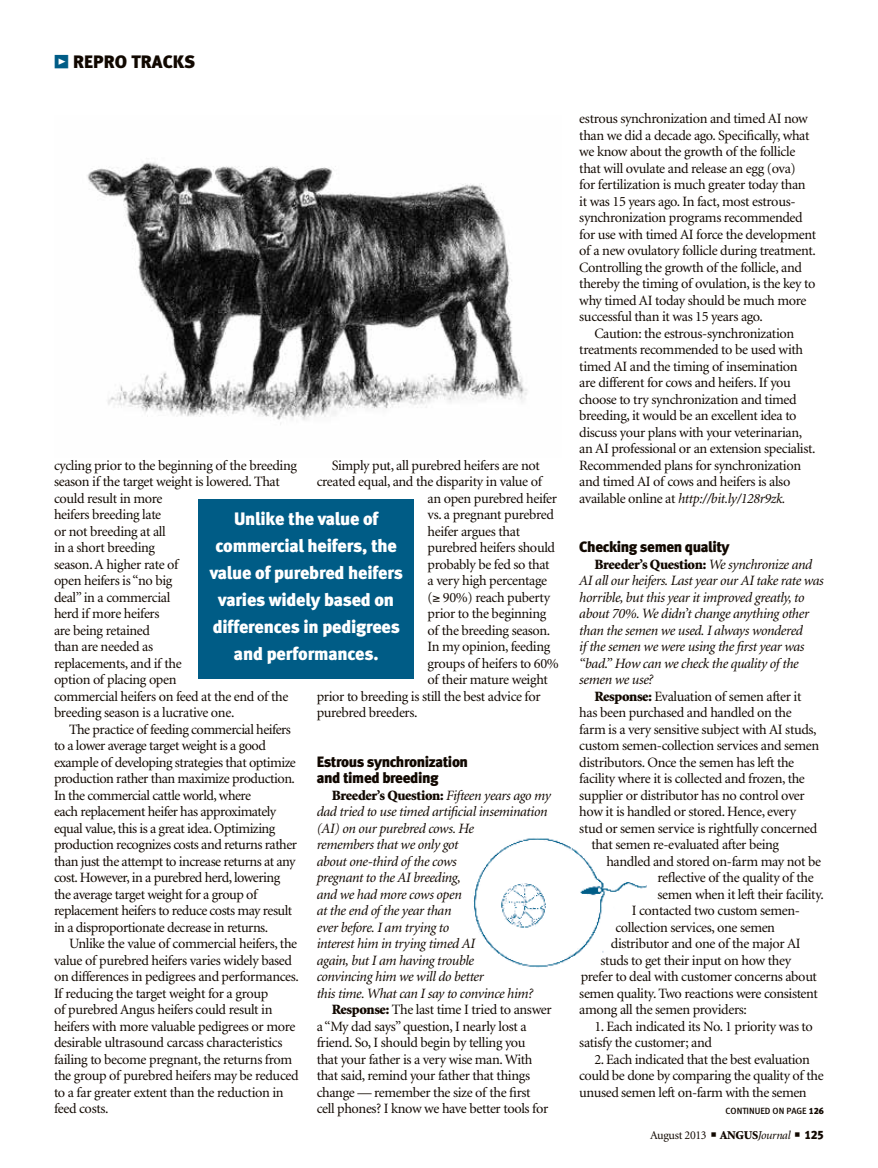
<style>
.page{position:relative;width:878px;height:1168px;background:#fff}
.page>*{position:absolute;margin:0;border:0;box-sizing:border-box;transform-origin:0 0}
.pull_quote{font:18px/27px "Meta Black LF";letter-spacing:-.01em;color:#fff;text-align:center}
.t1{font:18px "Meta Black LF";letter-spacing:.01em;color:#110800}
.subhead{font:15px/16.5px "Meta Black LF";letter-spacing:-.025em;color:#110800}
.body_text{font:14.25px/16.5px "Minion";letter-spacing:-.025em;color:#110800}
.body_text-2{font:italic 14.25px/16.5px "Minion";letter-spacing:-.025em;color:#110800}
.t2{font:12px "Minion";letter-spacing:-.025em;color:#110800}
.t3{font:9px "Meta Medium LF";color:#110800}
.s1{font-family:"Meta Black Expert";color:#005c86}
.s2{font-weight:900;font-style:normal}
.s3{font-weight:900}
.s4{font-style:italic}
.s5{font-family:"Meta Black LF"}
</style>
<div class="page">
<img style="left:473px;top:838px;width:174px;height:130px">
<div style="left:198px;top:499px;width:216px;height:179px;background:#005c86"></div>
<img style="left:87px;top:162px;width:441px;height:263px">
<p class="t1" style="left:54px;top:51px;width:143px"><span class="s1">z</span> REPRO TRACKS</p>
<p class="body_text" style="left:54px;top:457px;width:244px">cycling prior to the beginning of the breeding season if the target weight is lowered. That could result in more<br>heifers breeding late<br>or not breeding at all<br>in a short breeding<br>season. A higher rate of<br>open heifers is “no big<br>deal” in a commercial<br>herd if more heifers<br>are being retained<br>than are needed as<br>replacements, and if the<br>option of placing open<br>commercial heifers on feed at the end of the breeding season is a lucrative one.</p>
<p class="body_text" style="left:54px;top:721px;width:244px;text-indent:15px">The practice of feeding commercial heifers to a lower average target weight is a good example of developing strategies that optimize production rather than maximize production.<br>In the commercial cattle world, where<br>each replacement heifer has approximately equal value, this is a great idea. Optimizing production recognizes costs and returns rather than just the attempt to increase returns at any cost. However, in a purebred herd, lowering the average target weight for a group of replacement heifers to reduce costs may result in a disproportionate decrease in returns.</p>
<p class="body_text" style="left:54px;top:936px;width:246px;text-indent:15px">Unlike the value of commercial heifers, the value of purebred heifers varies widely based on differences in pedigrees and performances.<br>If reducing the target weight for a group<br>of purebred Angus heifers could result in heifers with more valuable pedigrees or more desirable ultrasound carcass characteristics failing to become pregnant, the returns from the group of purebred heifers may be reduced to a far greater extent than the reduction in feed costs.</p>
<p class="body_text" style="left:332px;top:457px;width:210px">Simply put, all purebred heifers are not</p>
<p class="body_text" style="left:316px;top:474px;width:227px">created equal, and the disparity in value of</p>
<p class="body_text" style="left:427px;top:490px;width:131px">an open purebred heifer</p>
<p class="body_text" style="left:427px;top:507px;width:128px">vs. a pregnant purebred</p>
<p class="body_text" style="left:427px;top:523px;width:94px">heifer argues that</p>
<p class="body_text" style="left:427px;top:540px;width:129px">purebred heifers should</p>
<p class="body_text" style="left:427px;top:556px;width:124px">probably be fed so that</p>
<p class="body_text" style="left:427px;top:573px;width:121px">a very high percentage</p>
<p class="body_text" style="left:427px;top:589px;width:124px">(≥ 90%) reach puberty</p>
<p class="body_text" style="left:427px;top:606px;width:120px">prior to the beginning</p>
<p class="body_text" style="left:427px;top:622px;width:124px">of the breeding season.</p>
<p class="body_text" style="left:427px;top:639px;width:124px">In my opinion, feeding</p>
<p class="body_text" style="left:427px;top:655px;width:133px">groups of heifers to 60%</p>
<p class="body_text" style="left:427px;top:672px;width:122px">of their mature weight</p>
<p class="body_text" style="left:316px;top:688px;width:225px">prior to breeding is still the best advice for</p>
<p class="body_text" style="left:316px;top:705px;width:102px">purebred breeders.</p>
<p class="subhead" style="left:316px;top:753px;width:153px">Estrous synchronization and timed breeding</p>
<p class="body_text-2" style="left:316px;top:787px;width:236px;text-indent:15px"><span class="s2">Breeder’s Question:</span> Fifteen years ago my dad tried to use timed artificial insemination (AI) on our purebred cows. He<br>remembers that we only got<br>about one-third of the cows<br>pregnant to the AI breeding,<br>and we had more cows open<br>at the end of the year than<br>ever before. I am trying to<br>interest him in trying timed AI<br>again, but I am having trouble<br>convincing him we will do better<br>this time. What can I say to convince him?</p>
<p class="body_text" style="left:316px;top:1002px;width:236px;text-indent:15px"><span class="s3">Response:</span> The last time I tried to answer a “My dad says” question, I nearly lost a friend. So, I should begin by telling you<br>that your father is a very wise man. With that said, remind your father that things change — remember the size of the first cell phones? I know we have better tools for</p>
<p class="pull_quote" style="left:210px;top:505px;width:194px">Unlike the value of commercial heifers, the value of purebred heifers varies widely based on differences in pedigrees and performances.</p>
<p class="body_text" style="left:579px;top:111px;width:238px">estrous synchronization and timed AI now than we did a decade ago. Specifically, what we know about the growth of the follicle that will ovulate and release an egg (ova)<br>for fertilization is much greater today than it was 15 years ago. In fact, most estrous&shy;synchronization programs recommended for use with timed AI force the development of a new ovulatory follicle during treatment.<br>Controlling the growth of the follicle, and thereby the timing of ovulation, is the key to why timed AI today should be much more successful than it was 15 years ago.</p>
<p class="body_text" style="left:579px;top:325px;width:238px;text-indent:15px">Caution: the estrous-synchronization treatments recommended to be used with timed AI and the timing of insemination are different for cows and heifers. If you choose to try synchronization and timed breeding, it would be an excellent idea to discuss your plans with your veterinarian, an AI professional or an extension specialist.<br>Recommended plans for synchronization and timed AI of cows and heifers is also available online at <span class="s4">http://bit.ly/128r9zk.</span></p>
<p class="subhead" style="left:579px;top:538px;width:152px">Checking semen quality</p>
<p class="body_text-2" style="left:579px;top:556px;width:246px;text-indent:15px"><span class="s2">Breeder’s Question:</span> We synchronize and AI all our heifers. Last year our AI take rate was horrible, but this year it improved greatly, to about 70%. We didn’t change anything other than the semen we used. I always wondered<br>if the semen we were using the first year was “bad.” How can we check the quality of the semen we use?</p>
<p class="body_text" style="left:594px;top:688px;width:209px"><span class="s3">Response:</span> Evaluation of semen after it</p>
<p class="body_text" style="left:579px;top:705px;width:214px">has been purchased and handled on the</p>
<p class="body_text" style="left:579px;top:721px;width:239px">farm is a very sensitive subject with AI studs,</p>
<p class="body_text" style="left:579px;top:738px;width:241px">custom semen-collection services and semen</p>
<p class="body_text" style="left:579px;top:754px;width:216px">distributors. Once the semen has left the</p>
<p class="body_text" style="left:579px;top:771px;width:227px">facility where it is collected and frozen, the</p>
<p class="body_text" style="left:579px;top:787px;width:227px">supplier or distributor has no control over</p>
<p class="body_text" style="left:579px;top:804px;width:218px">how it is handled or stored. Hence, every</p>
<p class="body_text" style="left:579px;top:820px;width:239px">stud or semen service is rightfully concerned</p>
<p class="body_text" style="left:591px;top:837px;width:189px">that semen re-evaluated after being</p>
<p class="body_text" style="left:606px;top:853px;width:216px">handled and stored on-farm may not be</p>
<p class="body_text" style="left:657px;top:870px;width:158px">reflective of the quality of the</p>
<p class="body_text" style="left:657px;top:886px;width:168px">semen when it left their facility.</p>
<p class="body_text" style="left:632px;top:903px;width:170px">I contacted two custom semen-</p>
<p class="body_text" style="left:615px;top:919px;width:161px">collection services, one semen</p>
<p class="body_text" style="left:610px;top:936px;width:191px">distributor and one of the major AI</p>
<p class="body_text" style="left:600px;top:952px;width:192px">studs to get their input on how they</p>
<p class="body_text" style="left:580px;top:969px;width:238px">prefer to deal with customer concerns about</p>
<p class="body_text" style="left:579px;top:985px;width:240px">semen quality. Two reactions were consistent</p>
<p class="body_text" style="left:579px;top:1002px;width:169px">among all the semen providers:</p>
<p class="body_text" style="left:579px;top:1018px;width:235px;text-indent:15px">1. Each indicated its No. 1 priority was to satisfy the customer; and</p>
<p class="body_text" style="left:579px;top:1051px;width:246px;text-indent:15px">2. Each indicated that the best evaluation could be done by comparing the quality of the unused semen left on-farm with the semen</p>
<p class="t3" style="left:725px;top:1105px;width:100px">CONTINUED ON PAGE <span class="s5">126</span></p>
<p class="t2" style="left:650px;top:1129px;width:175px">August 2013 ■ <span class="s3">ANGUS</span><span class="s4">Journal</span> ■ <span class="s5">125</span></p>
</div>
